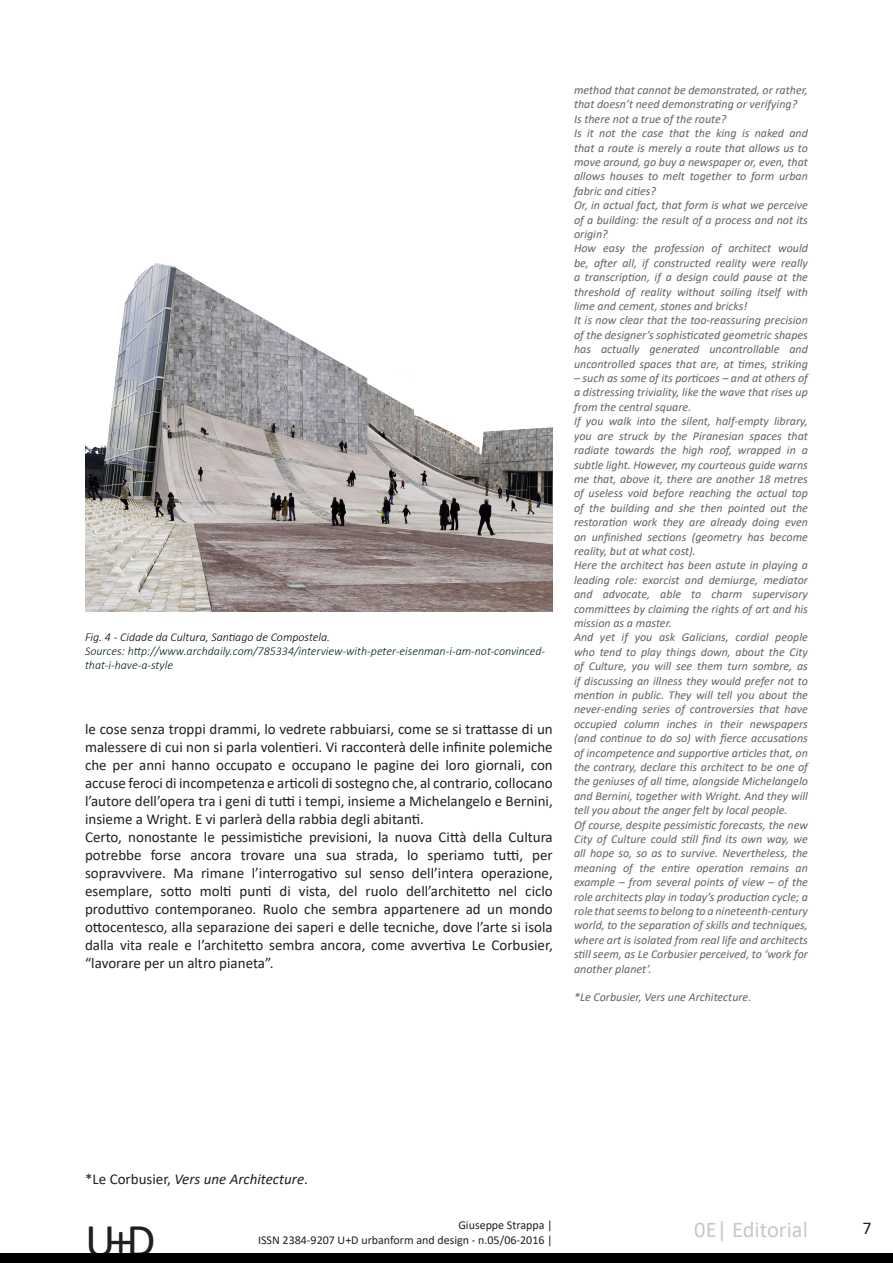
<style>
.page{position:relative;width:893px;height:1263px;background:#fff}
.page>*{position:absolute;margin:0;border:0;box-sizing:border-box;transform-origin:0 0}
.t1{font:47.25px "Calibri";color:#231f20}
.t2{font:22.5px "Calibri";color:#c7c8ca}
.t3{font:18px "Calibri";color:#231f20}
.t4{font:15px/18px "Calibri";color:#231f20;text-align:justify}
.t5{font:italic 15px "Calibri";color:#231f20}
.t6{font:italic 12px/14.4px "Calibri";color:#636366;text-align:justify}
.t7{font:italic 300 12px/14.4px "Calibri";color:#051d1e}
.t8{font:12px "Calibri";color:#231f20}
.t9{font:italic 300 12px "Calibri";color:#000}
.s1{font-style:normal}
</style>
<div class="page">
<div style="left:0;top:1253px;width:893px;height:10px;background:#000"></div>
<img style="left:85px;top:263px;width:468px;height:349px">
<p class="t9" style="left:85px;top:629px;width:247px">Fig. 4 - Cidade da Cultura, Santiago de Compostela.</p>
<p class="t7" style="left:85px;top:644px;width:462px">Sources: http://www.archdaily.com/785334/interview-with-peter-eisenman-i-am-not-convinced&shy;that-i-have-a-style</p>
<p class="t4" style="left:85px;top:720px;width:469px">le cose senza troppi drammi, lo vedrete rabbuiarsi, come se si trattasse di un malessere di cui non si parla volentieri. Vi racconterà delle infinite polemiche che per anni hanno occupato e occupano le pagine dei loro giornali, con accuse feroci di incompetenza e articoli di sostegno che, al contrario, collocano l’autore dell’opera tra i geni di tutti i tempi, insieme a Michelangelo e Bernini, insieme a Wright. E vi parlerà della rabbia degli abitanti.</p>
<p class="t4" style="left:85px;top:828px;width:469px">Certo, nonostante le pessimistiche previsioni, la nuova Città della Cultura potrebbe forse ancora trovare una sua strada, lo speriamo tutti, per sopravvivere. Ma rimane l’interrogativo sul senso dell’intera operazione, esemplare, sotto molti punti di vista, del ruolo dell’architetto nel ciclo produttivo contemporaneo. Ruolo che sembra appartenere ad un mondo ottocentesco, alla separazione dei saperi e delle tecniche, dove l’arte si isola dalla vita reale e l’architetto sembra ancora, come avvertiva Le Corbusier, “lavorare per un altro pianeta”.</p>
<p class="t6" style="left:574px;top:82px;width:235px">method that cannot be demonstrated, or rather, that doesn’t need demonstrating or verifying?</p>
<p class="t6" style="left:574px;top:111px;width:154px">Is there not a true of the route?</p>
<p class="t6" style="left:574px;top:126px;width:235px">Is it not the case that the king is naked and that a route is merely a route that allows us to move around, go buy a newspaper or, even, that allows houses to melt together to form urban fabric and cities?</p>
<p class="t6" style="left:574px;top:198px;width:235px">Or, in actual fact, that form is what we perceive of a building: the result of a process and not its origin?</p>
<p class="t6" style="left:574px;top:241px;width:235px">How easy the profession of architect would be, after all, if constructed reality were really a transcription, if a design could pause at the threshold of reality without soiling itself with lime and cement, stones and bricks!</p>
<p class="t6" style="left:574px;top:313px;width:235px">It is now clear that the too-reassuring precision of the designer’s sophisticated geometric shapes has actually generated uncontrollable and uncontrolled spaces that are, at times, striking</p>
<p class="t6" style="left:574px;top:370px;width:235px">– such as some of its porticoes – and at others of a distressing triviality, like the wave that rises up from the central square.</p>
<p class="t6" style="left:574px;top:414px;width:235px">If you walk into the silent, half-empty library, you are struck by the Piranesian spaces that radiate towards the high roof, wrapped in a subtle light. However, my courteous guide warns me that, above it, there are another 18 metres of useless void before reaching the actual top of the building and she then pointed out the restoration work they are already doing even on unfinished sections (geometry has become reality, but at what cost).</p>
<p class="t6" style="left:574px;top:558px;width:235px">Here the architect has been astute in playing a leading role: exorcist and demiurge, mediator and advocate, able to charm supervisory committees by claiming the rights of art and his mission as a master.</p>
<p class="t6" style="left:574px;top:630px;width:235px">And yet if you ask Galicians, cordial people who tend to play things down, about the City of Culture, you will see them turn sombre, as if discussing an illness they would prefer not to mention in public. They will tell you about the never-ending series of controversies that have occupied column inches in their newspapers (and continue to do so) with fierce accusations of incompetence and supportive articles that, on the contrary, declare this architect to be one of the geniuses of all time, alongside Michelangelo and Bernini, together with Wright. And they will tell you about the anger felt by local people.</p>
<p class="t6" style="left:574px;top:817px;width:235px">Of course, despite pessimistic forecasts, the new City of Culture could still find its own way, we all hope so, so as to survive. Nevertheless, the meaning of the entire operation remains an example – from several points of view – of the role architects play in today’s production cycle; a role that seems to belong to a nineteenth-century world, to the separation of skills and techniques, where art is isolated from real life and architects still seem, as Le Corbusier perceived, to ‘work for another planet’.</p>
<p class="t6" style="left:574px;top:990px;width:179px">*Le Corbusier, Vers une Architecture.</p>
<p class="t5" style="left:85px;top:1169px;width:224px"><span class="s1">*Le Corbusier,</span> Vers une Architecture<span class="s1">.</span></p>
<p class="t1" style="left:85px;top:1207px;width:72px">U+D</p>
<p class="t2" style="left:694px;top:1214px;width:115px">0E| Editorial</p>
<p class="t8" style="left:458px;top:1217px;width:96px">Giuseppe Strappa |</p>
<p class="t3" style="left:863px;top:1215px;width:11px">7</p>
<p class="t8" style="left:258px;top:1231px;width:296px">ISSN 2384-9207 U+D urbanform and design - n.05/06-2016 |</p>
</div>
